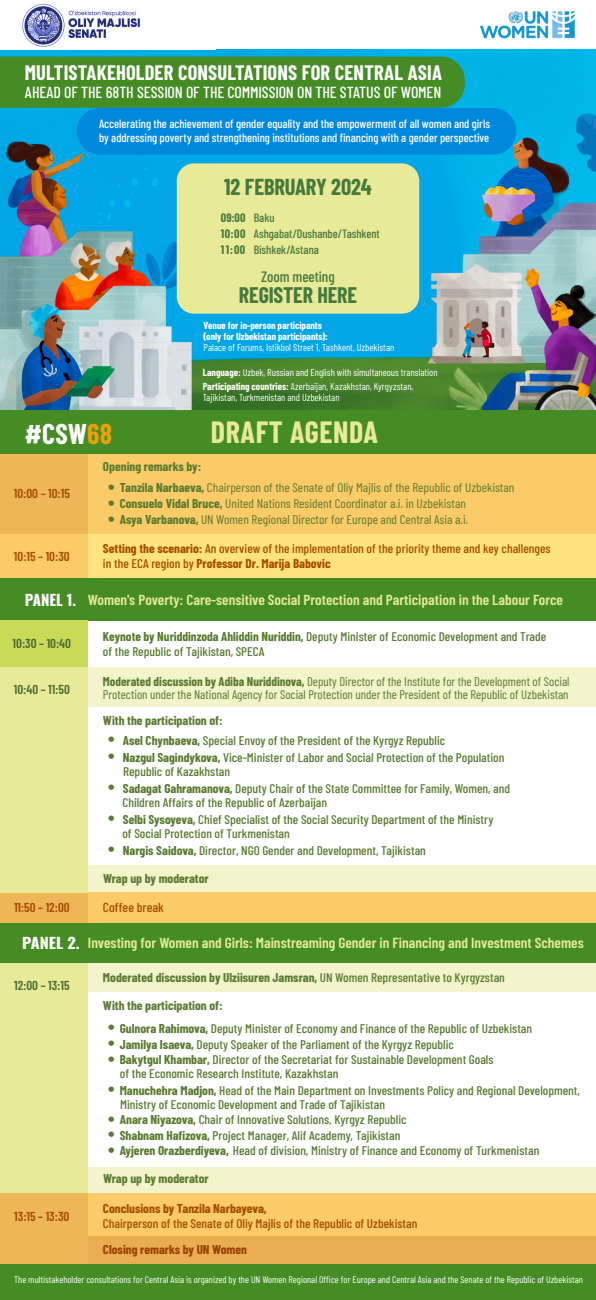
<style>
.page{position:relative;width:596px;height:1300px;background:#fff}
.page>*{position:absolute;margin:0;border:0;box-sizing:border-box;transform-origin:0 0}
.t1{font:700 30px "Barlow Condensed";letter-spacing:.02em;color:#e8ea98}
.t2{font:700 27.9px "Barlow Condensed";letter-spacing:.005em;color:#fff}
.t3{font:700 22.5px "Barlow Condensed";letter-spacing:-.01em;color:#457a3e}
.t4{font:700 22px "Barlow Condensed";letter-spacing:-.01em;color:#457a3e}
.t5{font:700 20.5px "Barlow Condensed";letter-spacing:.005em;color:#fff}
.t6{font:500 16px "Barlow Condensed";letter-spacing:-.01em;color:#fff}
.t7{font:500 15px "Barlow Condensed";letter-spacing:-.005em;color:#457a3e}
.t8{font:600 14.5px "Barlow Condensed";color:#e8ea98;scale:1.05 1}
.t9{font:500 13px "Barlow Condensed";color:#a54b00;scale:1.05 1}
.t10{font:600 12.95px "Barlow Condensed";color:#a54b00}
.t11{font:600 12.95px "Barlow Condensed";color:#4a6a32}
.t12{font:500 12.5px/14px "Barlow Condensed";color:#587b2f;scale:1.05 1}
.t13{font:12.5px "Barlow Condensed";color:#587b2f;scale:1.05 1}
.t14{font:12.5px/13px "Barlow Condensed";color:#587b2f}
.t15{font:500 12.5px/14.4px "Barlow Condensed";color:#a54b00;scale:1.05 1}
.t16{font:700 12.5px "Barlow Condensed";color:#587b2f;scale:1.05 1}
.t17{font:700 12.5px "Barlow Condensed";color:#a54b00;scale:1.05 1}
.t18{font:500 12px/13.8px "Barlow Condensed";letter-spacing:-.005em;color:#fffefe}
.t19{font:500 12px/15.9px "Barlow Condensed";letter-spacing:-.005em;color:#457a3e}
.t20{font:700 12px/15.9px "Barlow Condensed";letter-spacing:.03em;color:#457a3e;text-align:justify}
.t21{font:10px/14px "Barlow Condensed";color:#fff}
.t22{font:700 10px/11px "Barlow Condensed";color:#fff}
.t23{font:9.5px "Barlow Condensed";color:#fff}
.s1{font-weight:700}
.s2{color:#eca000}
.s3{font-weight:700;font-size:20px}
.s4{font-family:"Oswald";font-weight:700;font-size:15px;color:#fff}
.s5{font-weight:500}
</style>
<div class="page">
<img style="left:0;top:11px;width:595px;height:399px">
<div style="left:0;top:0;width:215px;height:49px;background:#fff"></div>
<div style="left:84px;top:524px;width:511px;height:54px;background:#ffe37e"></div>
<div style="left:177px;top:163px;width:242px;height:151px;background:#e8ea98;border-radius:17px"></div>
<div style="left:0;top:57px;width:464px;height:51px;background:#458c25"></div>
<div style="left:77px;top:108px;width:439px;height:47px;background:#0089dc;border-radius:23px"></div>
<div style="left:0;top:1264px;width:595px;height:36px;background:#458c25"></div>
<div style="left:88px;top:667px;width:507px;height:40px;background:#f3f4cb"></div>
<div style="left:88px;top:865px;width:507px;height:27px;background:#f3f4cb"></div>
<div style="left:88px;top:962px;width:507px;height:29px;background:#f3f4cb"></div>
<div style="left:88px;top:1167px;width:507px;height:27px;background:#f3f4cb"></div>
<div style="left:88px;top:1194px;width:507px;height:70px;background:#fbcb67"></div>
<div style="left:0;top:578px;width:95px;height:43px;background:#458c25"></div>
<div style="left:88px;top:578px;width:507px;height:43px;background:#458c25"></div>
<div style="left:0;top:452px;width:88px;height:82px;background:#edb656"></div>
<div style="left:0;top:534px;width:88px;height:44px;background:#fbcb67"></div>
<div style="left:88px;top:452px;width:507px;height:82px;background:#fbcb67"></div>
<div style="left:0;top:892px;width:88px;height:31px;background:#edb656"></div>
<div style="left:88px;top:892px;width:507px;height:31px;background:#fbcb67"></div>
<div style="left:0;top:621px;width:88px;height:46px;background:#c9d958"></div>
<div style="left:0;top:963px;width:88px;height:245px;background:#e8ea98"></div>
<div style="left:0;top:923px;width:95px;height:40px;background:#458c25"></div>
<div style="left:88px;top:923px;width:507px;height:40px;background:#458c25"></div>
<div style="left:0;top:410px;width:595px;height:44px;background:#458c25"></div>
<div style="left:0;top:667px;width:88px;height:225px;background:#e8ea98"></div>
<div style="left:0;top:1194px;width:88px;height:70px;background:#edb656"></div>
<div style="left:88px;top:1237px;width:507px;height:27px;background:#e9ae52"></div>
<img style="left:22px;top:4px;width:118px;height:43px">
<h3 class="t5" style="left:25px;top:58px;width:418px">MULTISTAKEHOLDER CONSULTATIONS FOR CENTRAL ASIA</h3>
<p class="t6" style="left:25px;top:80px;width:417px">AHEAD OF THE 68TH SESSION OF THE COMMISSION ON THE STATUS OF WOMEN</p>
<p class="t18" style="left:99px;top:116px;width:392px">Accelerating the achievement of gender equality and the empowerment of all women and girls by addressing poverty and strengthening institutions and financing with a gender perspective</p>
<h3 class="t3" style="left:224px;top:171px;width:149px">12 FEBRUARY 2024</h3>
<p class="t20" style="left:221px;top:209px;width:26px">09:00<br>10:00<br>11:00</p>
<p class="t19" style="left:253px;top:209px;width:128px">Baku<br>Ashgabat/Dushanbe/Tashkent<br>Bishkek/Astana</p>
<p class="t7" style="left:261px;top:266px;width:75px">Zoom meeting</p>
<h3 class="t4" style="left:239px;top:279px;width:119px">REGISTER HERE</h3>
<p class="t22" style="left:203px;top:319px;width:126px">Venue for in-person participants (only for Uzbekistan participants):</p>
<p class="t21" style="left:203px;top:340px;width:192px">Palace of Forums, Istikbol Street 1, Tashkent, Uzbekistan</p>
<p class="t21" style="left:202px;top:365px;width:236px"><span class="s1">Language:</span> Uzbek, Russian and English with simultaneous translation<br><span class="s1">Participating countries:</span> Azerbaijan, Kazakhstan, Kyrgyzstan,</p>
<p class="t21" style="left:202px;top:390px;width:138px">Tajikistan, Turkmenistan and Uzbekistan</p>
<h2 class="t2" style="left:25px;top:414px;width:88px">#CSW<span class="s2">68</span></h2>
<h1 class="t1" style="left:211px;top:411px;width:168px">DRAFT AGENDA</h1>
<p class="t10" style="left:14px;top:484px;width:58px">10:00 – 10:15</p>
<p class="t10" style="left:14px;top:547px;width:57px">10:15 – 10:30</p>
<p class="t16" style="left:103px;top:458px;width:95px">Opening remarks by:</p>
<p class="t13" style="left:108px;top:479px;width:388px"><span class="s3">•</span> <span class="s1">Tanzila Narbaeva,</span> Chairperson of the Senate of Oliy Majlis of the Republic of Uzbekistan</p>
<p class="t13" style="left:108px;top:495px;width:342px"><span class="s3">•</span> <span class="s1">Consuelo Vidal Bruce,</span> United Nations Resident Coordinator a.i. in Uzbekistan</p>
<p class="t13" style="left:108px;top:511px;width:344px"><span class="s3">•</span> <span class="s1">Asya Varbanova,</span> UN Women Regional Director for Europe and Central Asia a.i.</p>
<p class="t15" style="left:103px;top:541px;width:427px"><span class="s1">Setting the scenario:</span> An overview of the implementation of the priority theme and key challenges in the ECA region by <span class="s1">Professor Dr. Marija Babovic</span></p>
<p class="t8" style="left:25px;top:589px;width:513px"><span class="s4">PANEL 1.</span> Women's Poverty: Care-sensitive Social Protection and Participation in the Labour Force</p>
<p class="t11" style="left:13px;top:634px;width:60px">10:30 – 10:40</p>
<p class="t12" style="left:103px;top:628px;width:423px;line-height:15px"><span class="s1">Keynote by Nuriddinzoda Ahliddin Nuriddin,</span> Deputy Minister of Economic Development and Trade of the Republic of Tajikistan, SPECA</p>
<p class="t11" style="left:14px;top:680px;width:57px">10:40 – 11:50</p>
<p class="t14" style="left:103px;top:674px;width:468px"><span class="s1">Moderated discussion by Adiba Nuriddinova,</span> Deputy Director of the Institute for the Development of Social<br>Protection under the National Agency for Social Protection under the President of the Republic of Uzbekistan</p>
<p class="t16" style="left:103px;top:711px;width:115px">With the participation of:</p>
<p class="t12" style="left:108px;top:732px;width:322px"><span class="s3">•</span> <span class="s1">Asel Chynbaeva,</span> Special Envoy of the President of the Kyrgyz Republic</p>
<p class="t12" style="left:123px;top:749px;width:364px;text-indent:-15px"><span class="s3">•</span> <span class="s1">Nazgul Sagindykova,</span> Vice-Minister of Labor and Social Protection of the Population<br>Republic of Kazakhstan</p>
<p class="t12" style="left:122px;top:780px;width:370px;text-indent:-14px"><span class="s3">•</span> <span class="s1">Sadagat Gahramanova,</span> Deputy Chair of the State Committee for Family, Women, and<br>Children Affairs of the Republic of Azerbaijan</p>
<p class="t12" style="left:122px;top:811px;width:354px;text-indent:-14px"><span class="s3">•</span> <span class="s1">Selbi Sysoyeva,</span> Chief Specialist of the Social Security Department of the Ministry of Social Protection of Turkmenistan</p>
<p class="t12" style="left:108px;top:842px;width:304px"><span class="s3">•</span> <span class="s1">Nargis Saidova,</span> Director, NGO Gender and Development, Tajikistan</p>
<p class="t16" style="left:103px;top:869px;width:102px">Wrap up by moderator</p>
<p class="t10" style="left:14px;top:898px;width:57px">11:50 – 12:00</p>
<p class="t9" style="left:103px;top:898px;width:59px">Coffee break</p>
<p class="t8" style="left:22px;top:932px;width:536px"><span class="s4">PANEL 2.</span> Investing for Women and Girls: Mainstreaming Gender in Financing and Investment Schemes</p>
<p class="t11" style="left:14px;top:976px;width:57px">12:00 – 13:15</p>
<p class="t10" style="left:14px;top:1207px;width:57px">13:15 – 13:30</p>
<p class="t16" style="left:103px;top:969px;width:384px">Moderated discussion by Ulziisuren Jamsran, <span class="s5">UN Women Representative to Kyrgyzstan</span></p>
<p class="t16" style="left:103px;top:997px;width:115px">With the participation of:</p>
<p class="t12" style="left:108px;top:1020px;width:405px"><span class="s3">•</span> <span class="s1">Gulnora Rahimova,</span> Deputy Minister of Economy and Finance of the Republic of Uzbekistan</p>
<p class="t12" style="left:108px;top:1036px;width:331px"><span class="s3">•</span> <span class="s1">Jamilya Isaeva,</span> Deputy Speaker of the Parliament of the Kyrgyz Republic</p>
<p class="t12" style="left:120px;top:1052px;width:357px;text-indent:-12px"><span class="s3">•</span> <span class="s1">Bakytgul Khambar,</span> Director of the Secretariat for Sustainable Development Goals of the Economic Research Institute, Kazakhstan</p>
<p class="t12" style="left:120px;top:1082px;width:439px;text-indent:-12px"><span class="s3">•</span> <span class="s1">Manuchehra Madjon,</span> Head of the Main Department on Investments Policy and Regional Development,<br>Ministry of Economic Development and Trade of Tajikistan</p>
<p class="t12" style="left:108px;top:1112px;width:286px"><span class="s3">•</span> <span class="s1">Anara Niyazova,</span> Chair of Innovative Solutions, Kyrgyz Republic</p>
<p class="t12" style="left:108px;top:1127px;width:280px"><span class="s3">•</span> <span class="s1">Shabnam Hafizova,</span> Project Manager, Alif Academy, Tajikistan</p>
<p class="t12" style="left:108px;top:1143px;width:412px"><span class="s3">•</span> <span class="s1">Ayjeren Orazberdiyeva,</span> Head of division, Ministry of Finance and Economy of Turkmenistan</p>
<p class="t16" style="left:103px;top:1170px;width:102px">Wrap up by moderator</p>
<p class="t17" style="left:103px;top:1199px;width:157px">Conclusions by Tanzila Narbayeva,</p>
<p class="t15" style="left:103px;top:1215px;width:301px">Chairperson of the Senate of Oliy Majlis of the Republic of Uzbekistan</p>
<p class="t17" style="left:103px;top:1240px;width:138px">Closing remarks by UN Women</p>
<p class="t23" style="left:14px;top:1272px;width:570px">The multistakeholder consultations for Central Asia is organized by the UN Women Regional Office for Europe and Central Asia and the Senate of the Republic of Uzbekistan</p>
</div>
